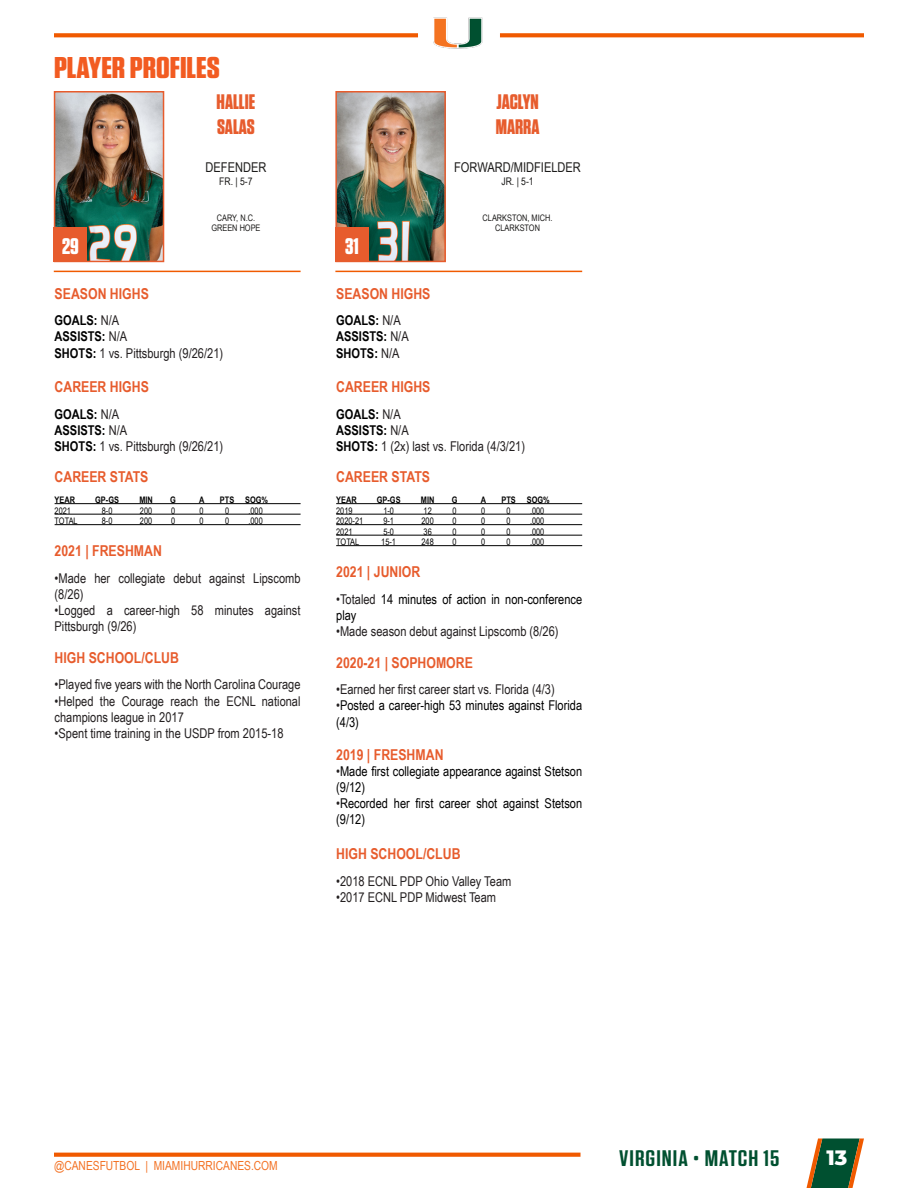
<style>
.page{position:relative;width:918px;height:1188px;background:#fff}
.page>*{position:absolute;margin:0;border:0;box-sizing:border-box;transform-origin:0 0}
.t1{font:700 30px "Tungsten";color:#f25b21;scale:1.15 1}
.t2{font:600 22.5px "Tungsten";letter-spacing:.04em;color:#005030;scale:1.15 1}
.t3{font:700 22.5px "Tungsten";color:#fff}
.t4{font:700 21px "Tungsten";color:#e75c2d}
.t5{font:800 20.85px "Montserrat";color:#fff}
.t6{font:700 15px "Arial Narrow";color:#e75c2d}
.t7{font:13.5px/16.2px "Arial Narrow";color:#231f20}
.t8{font:13.5px/16.2px "Arial Narrow";color:#000}
.t9{font:700 13.5px "Arial Narrow";color:#000}
.t10{font:13.5px "Arial Narrow";color:#1c1b1a}
.t11{font:12.45px "Arial Narrow";color:#f37123}
.t12{font:10.5px "Arial Narrow";color:#1c1b1a}
.t13{font:9px "Arial Narrow";color:#000}
.t14{font:9px "Arial Narrow";color:#1c1b1a}
.t15{font:700 9px "Arial Narrow";color:#000}
.s1{font-weight:400;color:#231f20}
.s2{font-weight:700;color:#000}
.s3{color:#231f20}
</style>
<div class="page">
<svg style="left:54px;top:1153px;width:527px;height:4px;fill:#f05a00"></svg>
<svg style="left:806px;top:1138px;width:58px;height:50px"></svg>
<svg style="left:54px;top:33px;width:364px;height:4px"></svg>
<svg style="left:500px;top:33px;width:364px;height:4px"></svg>
<img style="left:433px;top:17px;width:50px;height:31px">
<img style="left:57px;top:94px;width:104px;height:165px">
<div style="left:54px;top:91px;width:110px;height:171px;border:2px solid #e75c2d"></div>
<img style="left:338px;top:94px;width:105px;height:165px">
<div style="left:335px;top:91px;width:111px;height:171px;border:2px solid #e75c2d"></div>
<div style="left:54px;top:228px;width:33px;height:34px;background:#e75c2d"></div>
<hr style="left:55px;top:503px;width:246px;height:1px;background:#000">
<hr style="left:55px;top:514px;width:246px;height:1px;background:#000">
<hr style="left:55px;top:524px;width:246px;height:1px;background:#000">
<hr style="left:336px;top:503px;width:246px;height:1px;background:#000">
<hr style="left:336px;top:514px;width:246px;height:1px;background:#000">
<hr style="left:336px;top:524px;width:246px;height:1px;background:#000">
<hr style="left:336px;top:535px;width:246px;height:1px;background:#000">
<hr style="left:336px;top:545px;width:246px;height:1px;background:#000">
<hr style="left:54px;top:271px;width:247px;height:1px;background:#f05a00">
<hr style="left:335px;top:271px;width:247px;height:1px;background:#f05a00">
<div style="left:335px;top:228px;width:34px;height:34px;background:#e75c2d"></div>
<p class="t1" style="left:54px;top:51px;width:146px">PLAYER PROFILES</p>
<p class="t4" style="left:217px;top:91px;width:40px">HALLIE</p>
<p class="t4" style="left:217px;top:116px;width:39px">SALAS</p>
<p class="t10" style="left:206px;top:157px;width:62px">DEFENDER</p>
<p class="t12" style="left:219px;top:173px;width:35px">FR. | 5-7</p>
<p class="t14" style="left:217px;top:211px;width:40px">CARY, N.C.</p>
<p class="t14" style="left:211px;top:222px;width:51px">GREEN HOPE</p>
<p class="t4" style="left:496px;top:91px;width:44px">JACLYN</p>
<p class="t4" style="left:496px;top:116px;width:45px">MARRA</p>
<p class="t10" style="left:454px;top:157px;width:128px">FORWARD/MIDFIELDER</p>
<p class="t12" style="left:501px;top:173px;width:34px">JR. | 5-1</p>
<p class="t14" style="left:483px;top:211px;width:71px">CLARKSTON, MICH.</p>
<p class="t14" style="left:495px;top:222px;width:46px">CLARKSTON</p>
<p class="t3" style="left:62px;top:234px;width:18px">29</p>
<p class="t3" style="left:345px;top:234px;width:15px">31</p>
<p class="t6" style="left:55px;top:282px;width:96px">SEASON HIGHS</p>
<p class="t9" style="left:55px;top:310px;width:66px">GOALS: <span class="s1">N/A</span></p>
<p class="t9" style="left:55px;top:326px;width:74px">ASSISTS: <span class="s1">N/A</span></p>
<p class="t7" style="left:55px;top:344px;width:170px"><span class="s2">SHOTS:</span> 1 vs. Pittsburgh (9/26/21)</p>
<p class="t6" style="left:55px;top:375px;width:96px">CAREER HIGHS</p>
<p class="t9" style="left:55px;top:404px;width:66px">GOALS: <span class="s1">N/A</span></p>
<p class="t9" style="left:55px;top:420px;width:74px">ASSISTS: <span class="s1">N/A</span></p>
<p class="t7" style="left:55px;top:438px;width:170px"><span class="s2">SHOTS:</span> 1 vs. Pittsburgh (9/26/21)</p>
<p class="t6" style="left:55px;top:466px;width:95px">CAREER STATS</p>
<p class="t15" style="left:55px;top:493px;width:22px">YEAR</p>
<p class="t15" style="left:95px;top:493px;width:25px">GP-GS</p>
<p class="t15" style="left:139px;top:493px;width:15px">MIN</p>
<p class="t15" style="left:170px;top:493px;width:7px">G</p>
<p class="t15" style="left:199px;top:493px;width:7px">A</p>
<p class="t15" style="left:220px;top:493px;width:50px">PTS SOG%</p>
<p class="t13" style="left:55px;top:504px;width:18px">2021</p>
<p class="t13" style="left:102px;top:504px;width:12px">8-0</p>
<p class="t13" style="left:140px;top:504px;width:14px">200</p>
<p class="t13" style="left:171px;top:504px;width:6px">0</p>
<p class="t13" style="left:200px;top:504px;width:6px">0</p>
<p class="t13" style="left:225px;top:504px;width:6px">0</p>
<p class="t13" style="left:248px;top:504px;width:16px">.000</p>
<p class="t13" style="left:55px;top:515px;width:25px">TOTAL</p>
<p class="t13" style="left:102px;top:515px;width:12px">8-0</p>
<p class="t13" style="left:140px;top:515px;width:14px">200</p>
<p class="t13" style="left:171px;top:515px;width:6px">0</p>
<p class="t13" style="left:200px;top:515px;width:6px">0</p>
<p class="t13" style="left:225px;top:515px;width:6px">0</p>
<p class="t13" style="left:248px;top:515px;width:16px">.000</p>
<p class="t6" style="left:55px;top:539px;width:109px">2021 | FRESHMAN</p>
<p class="t7" style="left:55px;top:569px;width:247px">•Made her collegiate debut against Lipscomb (8/26)</p>
<p class="t7" style="left:55px;top:602px;width:247px">•Logged a career-high 58 minutes against<br>Pittsburgh (9/26)</p>
<p class="t6" style="left:55px;top:646px;width:126px">HIGH SCHOOL/CLUB</p>
<p class="t7" style="left:55px;top:676px;width:247px">•Played five years with the North Carolina Courage</p>
<p class="t7" style="left:55px;top:692px;width:247px">•Helped the Courage reach the ECNL national champions league in 2017</p>
<p class="t7" style="left:55px;top:725px;width:230px">•Spent time training in the USDP from 2015-18</p>
<p class="t6" style="left:336px;top:282px;width:96px">SEASON HIGHS</p>
<p class="t9" style="left:336px;top:310px;width:66px">GOALS: <span class="s1">N/A</span></p>
<p class="t9" style="left:336px;top:326px;width:74px">ASSISTS: <span class="s1">N/A</span></p>
<p class="t9" style="left:336px;top:343px;width:65px">SHOTS: <span class="s1">N/A</span></p>
<p class="t6" style="left:336px;top:375px;width:96px">CAREER HIGHS</p>
<p class="t9" style="left:336px;top:404px;width:66px">GOALS: <span class="s1">N/A</span></p>
<p class="t9" style="left:336px;top:420px;width:74px">ASSISTS: <span class="s1">N/A</span></p>
<p class="t7" style="left:336px;top:438px;width:190px"><span class="s2">SHOTS:</span> 1 (2x) last vs. Florida (4/3/21)</p>
<p class="t6" style="left:336px;top:466px;width:95px">CAREER STATS</p>
<p class="t15" style="left:336px;top:493px;width:22px">YEAR</p>
<p class="t15" style="left:377px;top:493px;width:25px">GP-GS</p>
<p class="t15" style="left:421px;top:493px;width:15px">MIN</p>
<p class="t15" style="left:452px;top:493px;width:7px">G</p>
<p class="t15" style="left:481px;top:493px;width:7px">A</p>
<p class="t15" style="left:502px;top:493px;width:50px">PTS SOG%</p>
<p class="t13" style="left:336px;top:504px;width:18px">2019</p>
<p class="t13" style="left:383px;top:504px;width:12px">1-0</p>
<p class="t13" style="left:424px;top:504px;width:10px">12</p>
<p class="t13" style="left:453px;top:504px;width:6px">0</p>
<p class="t13" style="left:481px;top:504px;width:6px">0</p>
<p class="t13" style="left:507px;top:504px;width:6px">0</p>
<p class="t13" style="left:530px;top:504px;width:16px">.000</p>
<p class="t13" style="left:336px;top:515px;width:29px">2020-21</p>
<p class="t13" style="left:383px;top:515px;width:12px">9-1</p>
<p class="t13" style="left:422px;top:515px;width:14px">200</p>
<p class="t13" style="left:453px;top:515px;width:6px">0</p>
<p class="t13" style="left:481px;top:515px;width:6px">0</p>
<p class="t13" style="left:507px;top:515px;width:6px">0</p>
<p class="t13" style="left:530px;top:515px;width:16px">.000</p>
<p class="t13" style="left:336px;top:525px;width:18px">2021</p>
<p class="t13" style="left:383px;top:525px;width:12px">5-0</p>
<p class="t13" style="left:424px;top:525px;width:10px">36</p>
<p class="t13" style="left:453px;top:525px;width:6px">0</p>
<p class="t13" style="left:481px;top:525px;width:6px">0</p>
<p class="t13" style="left:507px;top:525px;width:6px">0</p>
<p class="t13" style="left:530px;top:525px;width:16px">.000</p>
<p class="t13" style="left:336px;top:536px;width:25px">TOTAL</p>
<p class="t13" style="left:381px;top:536px;width:16px">15-1</p>
<p class="t13" style="left:422px;top:536px;width:14px">248</p>
<p class="t13" style="left:453px;top:536px;width:6px">0</p>
<p class="t13" style="left:481px;top:536px;width:6px">0</p>
<p class="t13" style="left:507px;top:536px;width:6px">0</p>
<p class="t13" style="left:530px;top:536px;width:16px">.000</p>
<p class="t6" style="left:336px;top:560px;width:86px">2021 | JUNIOR</p>
<p class="t8" style="left:336px;top:590px;width:247px"><span class="s3">•Totaled</span> 14 minutes of action in non-conference play</p>
<p class="t7" style="left:336px;top:623px;width:224px">•Made season debut against Lipscomb (8/26)</p>
<p class="t6" style="left:336px;top:651px;width:138px">2020-21 | SOPHOMORE</p>
<p class="t7" style="left:336px;top:681px;width:220px">•Earned her first career start vs. Florida (4/3)</p>
<p class="t8" style="left:336px;top:697px;width:247px"><span class="s3">•</span>Posted a career-high 53 minutes against Florida (4/3)</p>
<p class="t6" style="left:336px;top:743px;width:109px">2019 | FRESHMAN</p>
<p class="t8" style="left:336px;top:763px;width:247px"><span class="s3">•</span>Made first collegiate appearance against Stetson (9/12)</p>
<p class="t8" style="left:336px;top:795px;width:247px"><span class="s3">•</span>Recorded her first career shot against Stetson (9/12)</p>
<p class="t6" style="left:336px;top:842px;width:126px">HIGH SCHOOL/CLUB</p>
<p class="t7" style="left:336px;top:872px;width:177px">•2018 ECNL PDP Ohio Valley Team</p>
<p class="t7" style="left:336px;top:889px;width:161px">•2017 ECNL PDP Midwest Team</p>
<p class="t11" style="left:54px;top:1156px;width:225px">@CANESFUTBOL | MIAMIHURRICANES.COM</p>
<h2 class="t2" style="left:619px;top:1147px;width:141px">VIRGINIA • MATCH 15</h2>
<h3 class="t5" style="left:826px;top:1142px;width:22px">13</h3>
</div>
